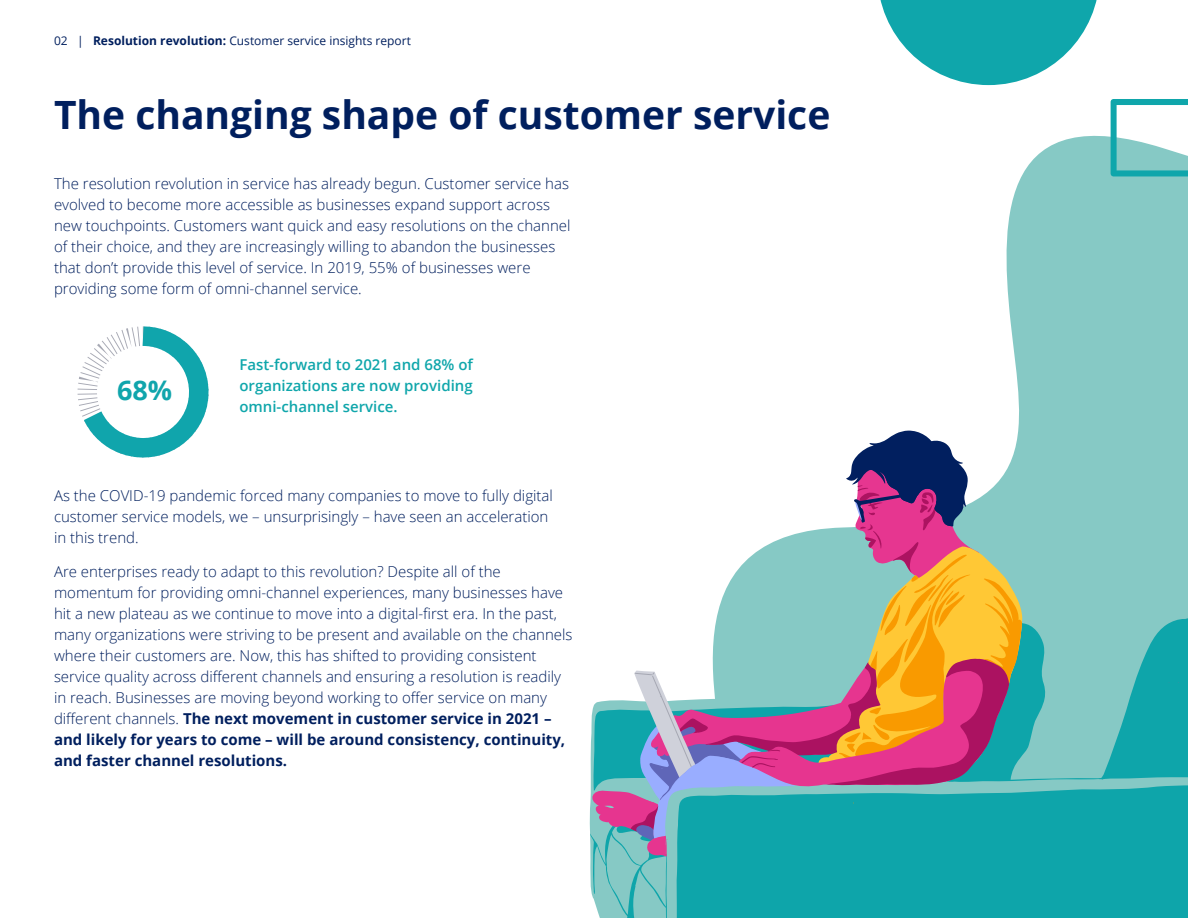
<style>
.page{position:relative;width:1188px;height:918px;background:#fff}
.page>*{position:absolute;margin:0;border:0;box-sizing:border-box;transform-origin:0 0}
.t1{font:700 39px "Open Sans";color:#001f5e}
.t2{font:700 27px "Open Sans";color:#10a5ac}
.t3{font:300 15px/21px "Open Sans";color:#001f5e}
.t4{font:600 15px/21px "Open Sans";color:#0fa6ab;text-align:justify}
.t5{font:12px "Open Sans";color:#001f5e}
.s1{font-weight:700}
</style>
<div class="page">
<svg style="left:986px;top:85px;width:202px;height:520px;fill:#86c9c5"></svg>
<svg style="left:590px;top:618px;width:598px;height:300px;background:#30afb1"></svg>
<svg style="left:589px;top:430px;width:433px;height:427px"></svg>
<svg style="left:880px;top:0;width:217px;height:85px"></svg>
<svg style="left:1111px;top:99px;width:77px;height:77px"></svg>
<svg style="left:77px;top:326px;width:132px;height:132px"></svg>
<p class="t5" style="left:54px;top:33px;width:358px">02 | <span class="s1">Resolution revolution:</span> Customer service insights report</p>
<h1 class="t1" style="left:54px;top:87px;width:778px">The changing shape of customer service</h1>
<p class="t3" style="left:54px;top:172px;width:518px">The resolution revolution in service has already begun. Customer service has evolved to become more accessible as businesses expand support across new touchpoints. Customers want quick and easy resolutions on the channel of their choice, and they are increasingly willing to abandon the businesses that don’t provide this level of service. In 2019, 55% of businesses were providing some form of omni-channel service.</p>
<h2 class="t2" style="left:117px;top:372px;width:57px">68%</h2>
<p class="t4" style="left:239px;top:353px;width:235px">Fast-forward to 2021 and 68% of organizations are now providing omni-channel service.</p>
<p class="t3" style="left:54px;top:484px;width:500px">As the COVID-19 pandemic forced many companies to move to fully digital customer service models, we – unsurprisingly – have seen an acceleration in this trend.</p>
<p class="t3" style="left:54px;top:561px;width:520px">Are enterprises ready to adapt to this revolution? Despite all of the momentum for providing omni-channel experiences, many businesses have hit a new plateau as we continue to move into a digital-first era. In the past, many organizations were striving to be present and available on the channels where their customers are. Now, this has shifted to providing consistent service quality across different channels and ensuring a resolution is readily in reach. Businesses are moving beyond working to offer service on many different channels. <span class="s1">The next movement in customer service in 2021 – and likely for years to come – will be around consistency, continuity, and faster channel resolutions.</span></p>
</div>
